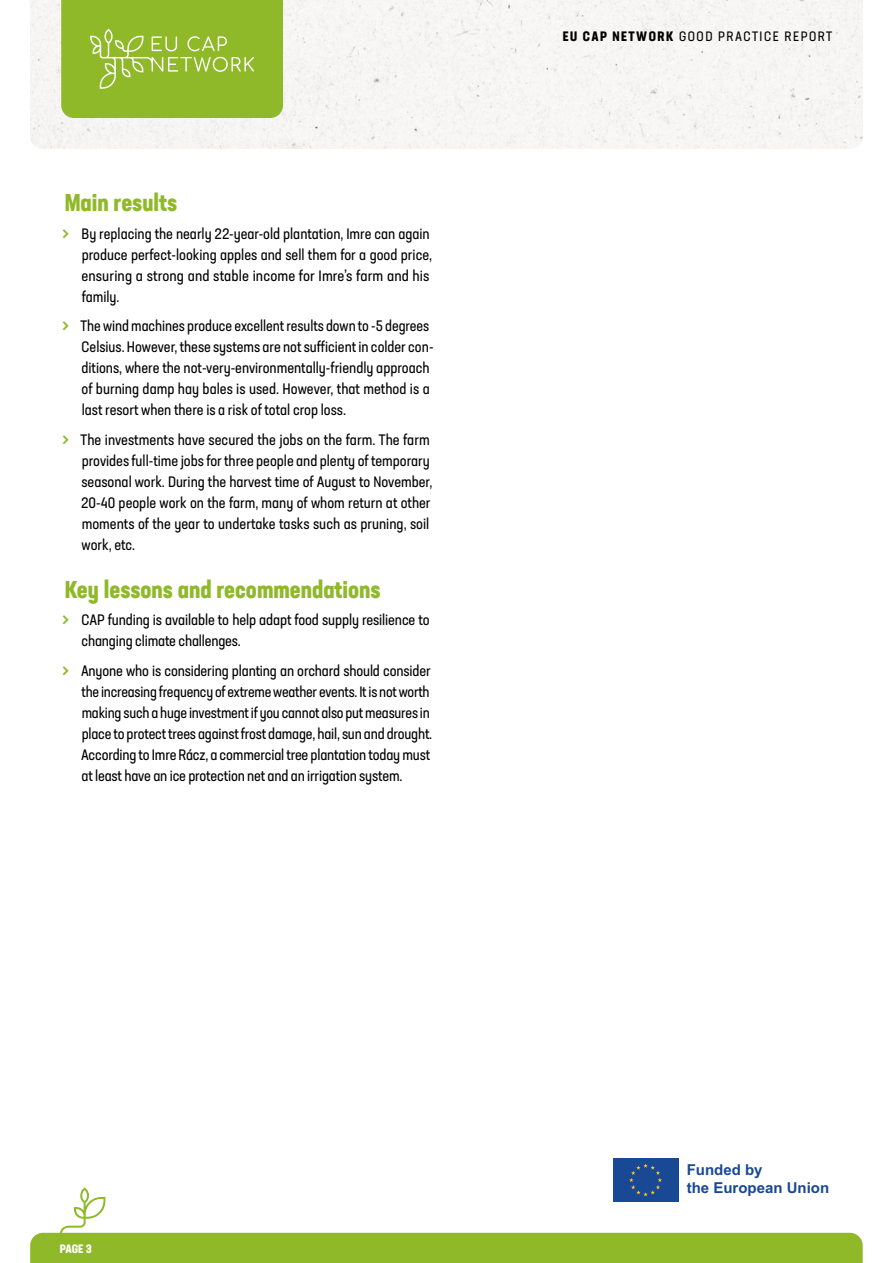
<style>
.page{position:relative;width:893px;height:1263px;background:#fff}
.page>*{position:absolute;margin:0;border:0;box-sizing:border-box;transform-origin:0 0}
.t1{font:700 condensed 24px "Neusa Next Std";color:#8fb929}
.t2{font:condensed 15px/21px "Neusa Next Std";color:#000}
.t3{font:700 15px/18px "Arial";color:#194894}
.t4{font:condensed 13.5px "Neusa Next Std";letter-spacing:.11em;color:#000}
.t5{font:700 condensed 12px "Neusa Next Std";color:#fff}
.s1{font-size:22.5px;color:#8fb929}
.s2{font-weight:700}
</style>
<div class="page">
<div style="left:30px;top:0;width:833px;height:149px;background:#f7f6f5"></div>
<svg style="left:61px;top:0;width:222px;height:118px;background:#94bc34"></svg>
<div style="left:612px;top:1157px;width:68px;height:46px;background:#194894"></div>
<svg style="left:30px;top:1163px;width:833px;height:100px"></svg>
<h1 class="t1" style="left:65px;top:187px;width:114px">Main results</h1>
<p class="t2" style="left:81px;top:223px;width:352px;text-indent:-20px"><span class="s1">&gt;</span> By replacing the nearly 22-year-old plantation, Imre can again produce perfect-looking apples and sell them for a good price, ensuring a strong and stable income for Imre’s farm and his family.</p>
<p class="t2" style="left:81px;top:315px;width:354px;text-indent:-20px"><span class="s1">&gt;</span> The wind machines produce excellent results down to -5 degrees Celsius. However, these systems are not sufficient in colder con&shy;ditions, where the not-very-environmentally-friendly approach of burning damp hay bales is used. However, that method is a last resort when there is a risk of total crop loss.</p>
<p class="t2" style="left:81px;top:429px;width:353px;text-indent:-19px"><span class="s1">&gt;</span> The investments have secured the jobs on the farm. The farm provides full-time jobs for three people and plenty of temporary seasonal work. During the harvest time of August to November, 20-40 people work on the farm, many of whom return at other moments of the year to undertake tasks such as pruning, soil work, etc.</p>
<h1 class="t1" style="left:65px;top:574px;width:317px">Key lessons and recommendations</h1>
<p class="t2" style="left:81px;top:609px;width:350px;text-indent:-20px"><span class="s1">&gt;</span> CAP funding is available to help adapt food supply resilience to changing climate challenges.</p>
<p class="t2" style="left:81px;top:660px;width:353px;text-indent:-19px"><span class="s1">&gt;</span> Anyone who is considering planting an orchard should consider the increasing frequency of extreme weather events. It is not worth making such a huge investment if you cannot also put measures in place to protect trees against frost damage, hail, sun and drought.<br>According to Imre Rácz, a commercial tree plantation today must at least have an ice protection net and an irrigation system.</p>
<p class="t4" style="left:563px;top:27px;width:271px"><span class="s2">EU CAP NETWORK</span> GOOD PRACTICE REPORT</p>
<p class="t5" style="left:60px;top:1241px;width:34px">PAGE 3</p>
<p class="t3" style="left:687px;top:1161px;width:144px">Funded by<br>the European Union</p>
</div>
